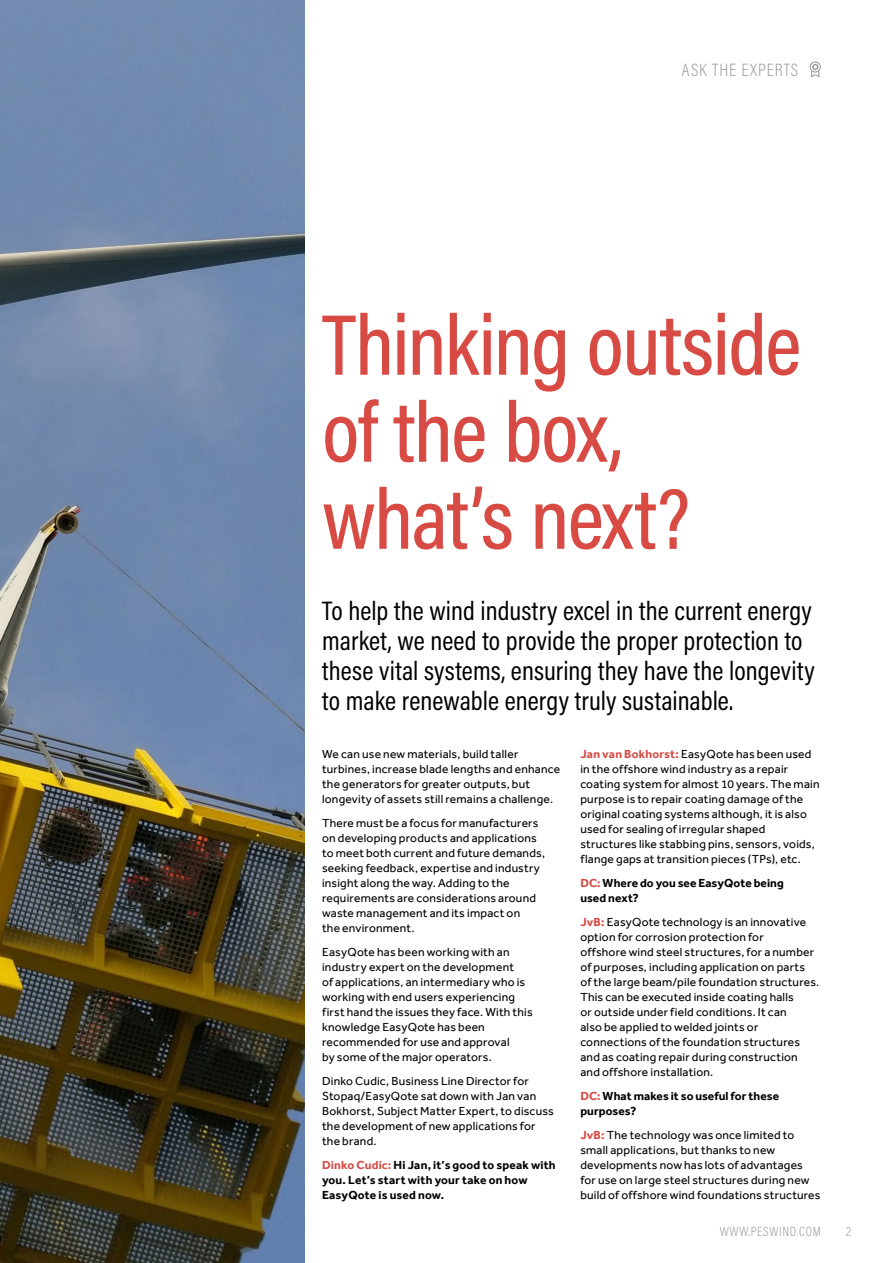
<style>
.page{position:relative;width:893px;height:1263px;background:#fff}
.page>*{position:absolute;margin:0;border:0;box-sizing:border-box;transform-origin:0 0}
.t1{font:500 87px/87px "Acumin Pro Cond";letter-spacing:-.015em;color:#d74b44}
.t2{font:27px/30px "Acumin Pro Cond";letter-spacing:.005em;color:#000}
.t3{font:200 18px "Acumin Pro Cond";letter-spacing:.055em;color:#939598}
.t4{font:200 13.5px "Acumin Pro Cond";letter-spacing:.05em;color:#939598}
.t5{font:12px/15px "Effra";letter-spacing:.015em;color:#000}
.t6{font:700 12px/15px "Effra";letter-spacing:.01em;color:#000}
.s1{color:#d74b44}
.s2{font-weight:700;color:#d74b44}
</style>
<div class="page">
<img style="left:0;top:0;width:305px;height:1263px">
<div style="left:810px;top:62px;width:11px;height:10px;border:1px solid #939598;border-radius:50%"></div>
<svg style="left:811px;top:63px;width:9px;height:14px"></svg>
<h3 class="t3" style="left:682px;top:58px;width:118px">ASK THE EXPERTS</h3>
<h1 class="t1" style="left:322px;top:299px;width:481px">Thinking outside of the box, what’s next?</h1>
<h2 class="t2" style="left:322px;top:595px;width:494px">To help the wind industry excel in the current energy market, we need to provide the proper protection to these vital systems, ensuring they have the longevity to make renewable energy truly sustainable.</h2>
<p class="t5" style="left:322px;top:746px;width:240px">We can use new materials, build taller turbines, increase blade lengths and enhance the generators for greater outputs, but longevity of assets still remains a challenge.</p>
<p class="t5" style="left:322px;top:815px;width:225px">There must be a focus for manufacturers on developing products and applications to meet both current and future demands, seeking feedback, expertise and industry insight along the way. Adding to the requirements are considerations around waste management and its impact on<br>the environment.</p>
<p class="t5" style="left:322px;top:944px;width:212px">EasyQote has been working with an industry expert on the development<br>of applications, an intermediary who is working with end users experiencing first hand the issues they face. With this knowledge EasyQote has been recommended for use and approval<br>by some of the major operators.</p>
<p class="t5" style="left:322px;top:1073px;width:233px">Dinko Cudic, Business Line Director for Stopaq/EasyQote sat down with Jan van Bokhorst, Subject Matter Expert, to discuss the development of new applications for the brand.</p>
<p class="t6" style="left:322px;top:1157px;width:235px"><span class="s1">Dinko Cudic:</span> Hi Jan, it’s good to speak with you. Let’s start with your take on how<br>EasyQote is used now.</p>
<p class="t5" style="left:580px;top:746px;width:241px"><span class="s2">Jan van Bokhorst:</span> EasyQote has been used in the offshore wind industry as a repair coating system for almost 10 years. The main purpose is to repair coating damage of the original coating systems although, it is also used for sealing of irregular shaped structures like stabbing pins, sensors, voids, flange gaps at transition pieces (TPs), etc.</p>
<p class="t6" style="left:580px;top:875px;width:205px"><span class="s1">DC:</span> Where do you see EasyQote being used next?</p>
<p class="t5" style="left:580px;top:914px;width:240px"><span class="s2">JvB:</span> EasyQote technology is an innovative option for corrosion protection for<br>offshore wind steel structures, for a number of purposes, including application on parts<br>of the large beam/pile foundation structures.<br>This can be executed inside coating halls<br>or outside under field conditions. It can<br>also be applied to welded joints or connections of the foundation structures and as coating repair during construction and offshore installation.</p>
<p class="t6" style="left:580px;top:1088px;width:200px"><span class="s1">DC:</span> What makes it so useful for these purposes?</p>
<p class="t5" style="left:580px;top:1127px;width:242px"><span class="s2">JvB:</span> The technology was once limited to small applications, but thanks to new developments now has lots of advantages for use on large steel structures during new build of offshore wind foundations structures</p>
<p class="t4" style="left:720px;top:1223px;width:102px">WWW.PESWIND.COM</p>
<p class="t4" style="left:846px;top:1223px;width:7px">2</p>
</div>
